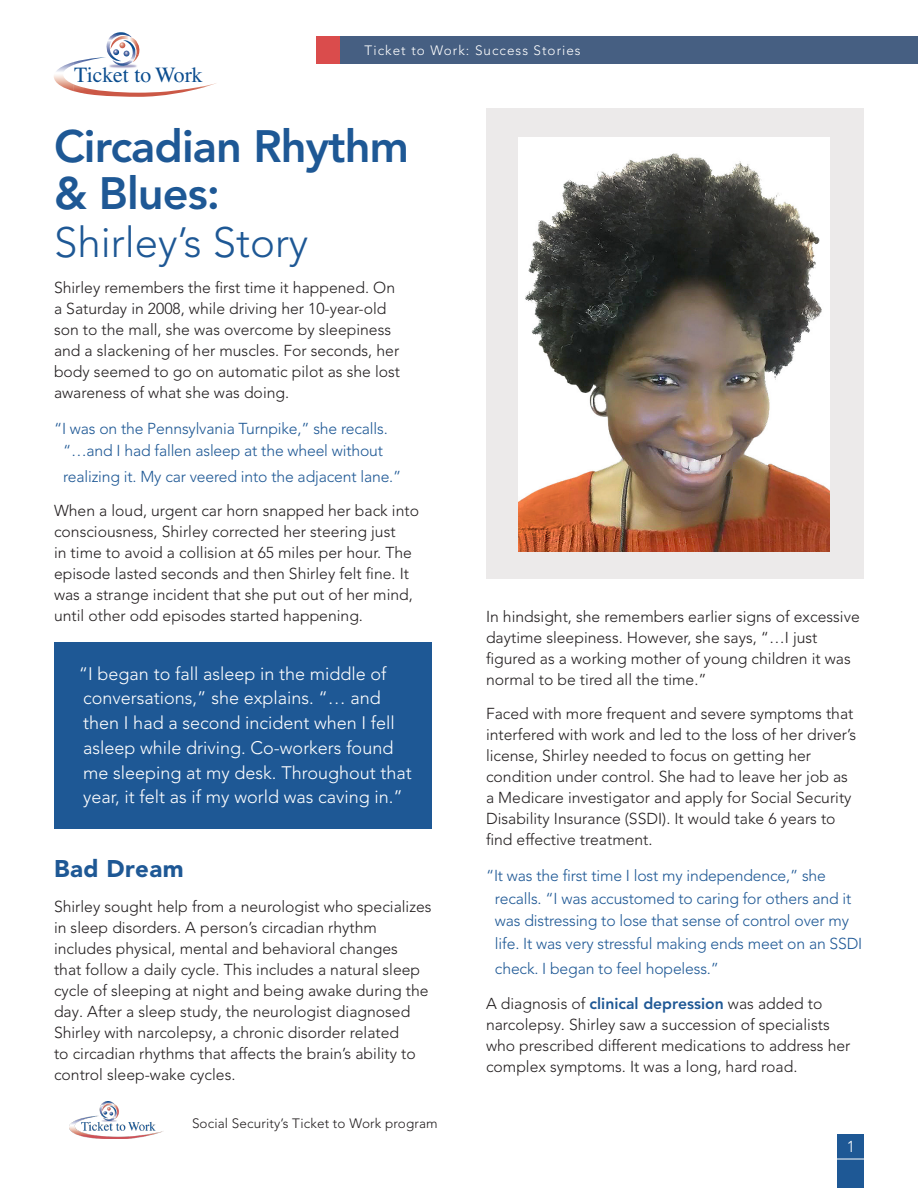
<style>
.page{position:relative;width:918px;height:1188px;background:#fff}
.page>*{position:absolute;margin:0;border:0;box-sizing:border-box;transform-origin:0 0}
.t1{font:800 45px/46.5px "Avenir LT Pro";letter-spacing:-.02em;color:#1e5895}
.t2{font:300 42px "Avenir LT Pro";color:#1e5895}
.t3{font:900 24px "Avenir LT Pro";letter-spacing:.02em;color:#1e5895}
.t4{font:300 18px/24.8px "Avenir LT Pro";color:#fff}
.t5{font:300 15.75px/21px "Avenir LT Pro";color:#231f20}
.t6{font:300 15.75px/22.5px "Avenir LT Pro";letter-spacing:-.01em;color:#1e5895;text-align:center}
.t7{font:300 15.75px "Avenir LT Pro";color:#fff}
.t8{font:300 13.5px "Avenir LT Pro";letter-spacing:.01em;color:#231f20}
.t9{font:300 13.5px "Avenir LT Pro";letter-spacing:.075em;color:#fff}
.s1{font-weight:800;color:#1e5895}
</style>
<div class="page">
<div style="left:837px;top:1134px;width:27px;height:54px;background:#1e5895"></div>
<hr style="left:832px;top:1159px;width:38px;height:1px;background:#fff">
<img style="left:70px;top:1102px;width:93px;height:37px">
<div style="left:54px;top:642px;width:378px;height:186px;background:#1e5895"></div>
<div style="left:486px;top:109px;width:378px;height:470px;background:#eceaea"></div>
<img style="left:519px;top:137px;width:311px;height:415px">
<img style="left:54px;top:62px;width:20px;height:29px">
<img style="left:74px;top:58px;width:25px;height:7px">
<svg style="left:74px;top:84px;width:10px;height:10px"></svg>
<img style="left:200px;top:83px;width:16px;height:4px">
<img style="left:84px;top:87px;width:121px;height:10px">
<svg style="left:99px;top:32px;width:40px;height:35px"></svg>
<div style="left:340px;top:37px;width:578px;height:27px;background:#465f82"></div>
<div style="left:317px;top:37px;width:23px;height:27px;background:#da4c4c"></div>
<p class="t9" style="left:364px;top:42px;width:218px">Ticket to Work: Success Stories</p>
<h1 class="t1" style="left:54px;top:124px;width:357px">Circadian Rhythm &amp; Blues:</h1>
<h1 class="t2" style="left:54px;top:217px;width:256px">Shirley’s Story</h1>
<p class="t5" style="left:54px;top:277px;width:348px">Shirley remembers the first time it happened. On a Saturday in 2008, while driving her 10-year-old son to the mall, she was overcome by sleepiness and a slackening of her muscles. For seconds, her body seemed to go on automatic pilot as she lost awareness of what she was doing.</p>
<p class="t6" style="left:54px;top:417px;width:335px">“I was on the Pennsylvania Turnpike,” she recalls. “…and I had fallen asleep at the wheel without</p>
<p class="t6" style="left:63px;top:465px;width:340px">realizing it. My car veered into the adjacent lane.”</p>
<p class="t5" style="left:54px;top:500px;width:367px">When a loud, urgent car horn snapped her back into consciousness, Shirley corrected her steering just<br>in time to avoid a collision at 65 miles per hour. The episode lasted seconds and then Shirley felt fine. It was a strange incident that she put out of her mind, until other odd episodes started happening.</p>
<p class="t4" style="left:79px;top:661px;width:334px">“I began to fall asleep in the middle of conversations,” she explains. “… and then I had a second incident when I fell asleep while driving. Co-workers found me sleeping at my desk. Throughout that year, it felt as if my world was caving in.”</p>
<h2 class="t3" style="left:54px;top:854px;width:131px">Bad Dream</h2>
<p class="t5" style="left:54px;top:896px;width:379px">Shirley sought help from a neurologist who specializes in sleep disorders. A person’s circadian rhythm includes physical, mental and behavioral changes<br>that follow a daily cycle. This includes a natural sleep cycle of sleeping at night and being awake during the day. After a sleep study, the neurologist diagnosed Shirley with narcolepsy, a chronic disorder related<br>to circadian rhythms that affects the brain’s ability to control sleep-wake cycles.</p>
<p class="t8" style="left:192px;top:1116px;width:247px">Social Security’s Ticket to Work program</p>
<p class="t5" style="left:486px;top:606px;width:375px">In hindsight, she remembers earlier signs of excessive daytime sleepiness. However, she says, “…I just figured as a working mother of young children it was normal to be tired all the time.”</p>
<p class="t5" style="left:486px;top:704px;width:372px">Faced with more frequent and severe symptoms that interfered with work and led to the loss of her driver’s license, Shirley needed to focus on getting her condition under control. She had to leave her job as a Medicare investigator and apply for Social Security Disability Insurance (SSDI). It would take 6 years to find effective treatment.</p>
<p class="t6" style="left:495px;top:865px;width:369px;text-align:left;text-indent:-9px">“It was the first time I lost my independence,” she recalls. “I was accustomed to caring for others and it was distressing to lose that sense of control over my life. It was very stressful making ends meet on an SSDI</p>
<p class="t6" style="left:495px;top:958px;width:226px">check. I began to feel hopeless.”</p>
<p class="t5" style="left:486px;top:993px;width:366px">A diagnosis of <span class="s1">clinical depression</span> was added to narcolepsy. Shirley saw a succession of specialists who prescribed different medications to address her complex symptoms. It was a long, hard road.</p>
<p class="t7" style="left:847px;top:1137px;width:10px">1</p>
</div>
